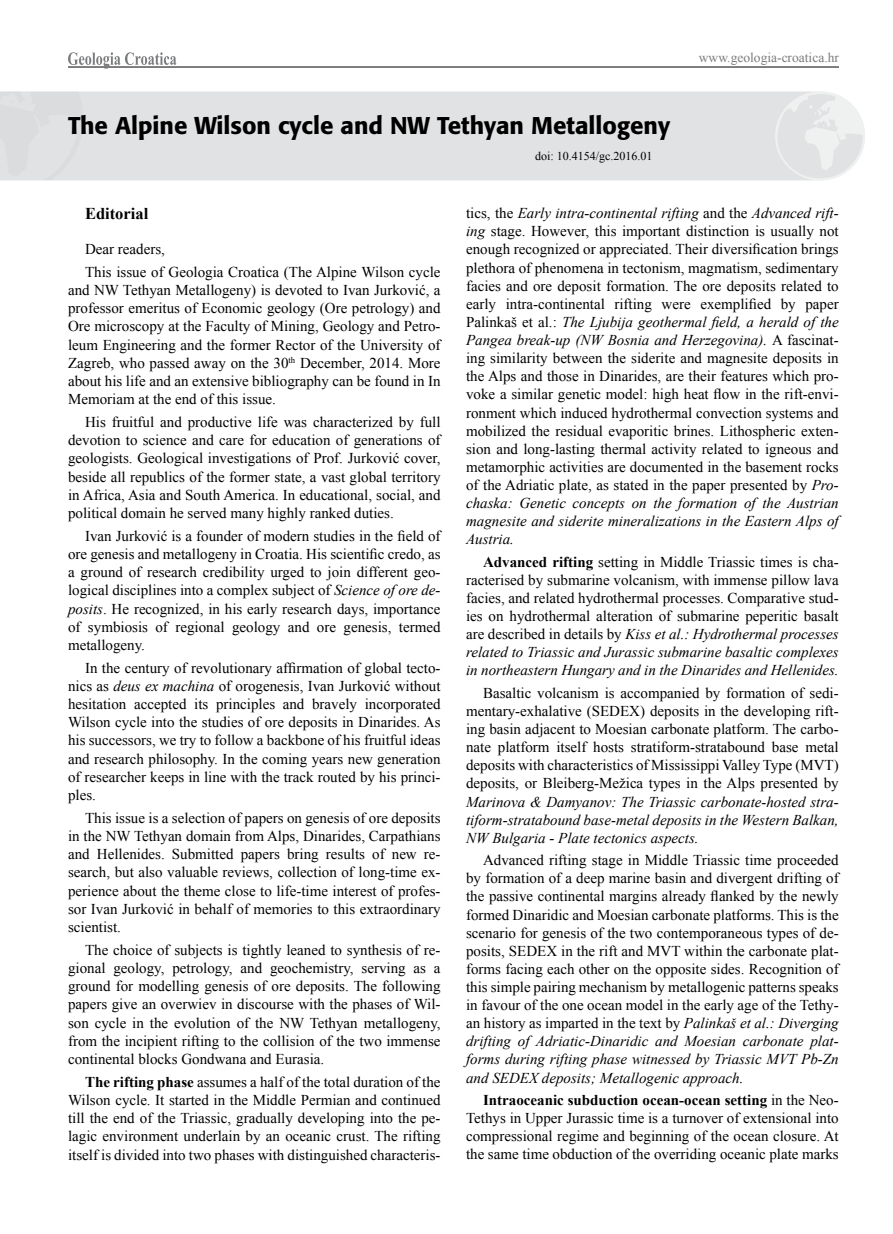
<style>
.page{position:relative;width:893px;height:1234px;background:#fff}
.page>*{position:absolute;margin:0;border:0;box-sizing:border-box;transform-origin:0 0}
.t1{font:24px "Formata Med";color:#000}
.t2{font:700 16.5px "Times New Roman";color:#000}
.t3{font:15px/18.1px "Times New Roman";color:#000;text-align:justify}
.t4{font:italic 15px/18.1px "Times New Roman";color:#000;text-align:justify}
.t5{font:13.5px "Times New Roman";color:#7b7c7e}
.t6{font:12px "Times New Roman";color:#000}
.s1{font-style:italic}
.s2{font-weight:700}
</style>
<div class="page">
<hr style="left:68px;top:67px;width:771px;height:1px;background:#000">
<svg style="left:68px;top:52px;width:108px;height:17px"></svg>
<div style="left:83px;top:91px;width:692px;height:89px;background:#e1e2e3"></div>
<svg style="left:775px;top:91px;width:90px;height:89px"></svg>
<div style="left:0;top:91px;width:83px;height:89px;background:#dfe0e1"></div>
<h1 class="t1" style="left:68px;top:111px;width:604px">The Alpine Wilson cycle and NW Tethyan Metallogeny</h1>
<p class="t6" style="left:535px;top:148px;width:119px">doi: 10.4154/gc.2016.01</p>
<p class="t5" style="left:699px;top:49px;width:142px">www.geologia-croatica.hr</p>
<p class="t2" style="left:85px;top:202px;width:65px">Editorial</p>
<p class="t3" style="left:85px;top:238px;width:357px;line-height:22.5px">Dear readers,<br>This issue of Geologia Croatica (The Alpine Wilson cycle</p>
<p class="t3" style="left:68px;top:280px;width:374px">and NW Tethyan Metallogeny) is devoted to Ivan Jurković, a professor emeritus of Economic geology (Ore petrology) and Ore microscopy at the Faculty of Mining, Geology and Petro&shy;leum Engineering and the former Rector of the University of Zagreb, who passed away on the 30<sup>th</sup> December, 2014. More about his life and an extensive bibliography can be found in In Memoriam at the end of this issue.</p>
<p class="t3" style="left:68px;top:412px;width:374px;text-indent:17px">His fruitful and productive life was characterized by full devotion to science and care for education of generations of geologists. Geological investigations of Prof. Jurković cover, beside all republics of the former state, a vast global territory in Africa, Asia and South America. In educational, social, and political domain he served many highly ranked duties.</p>
<p class="t3" style="left:68px;top:526px;width:374px;text-indent:17px">Ivan Jurković is a founder of modern studies in the field of ore genesis and metallogeny in Croatia. His scientific credo, as a ground of research credibility urged to join different geo&shy;logical disciplines into a complex subject of <span class="s1">Science of ore de&shy;posits</span>. He recognized, in his early research days, importance of symbiosis of regional geology and ore genesis, termed metallogeny.</p>
<p class="t3" style="left:68px;top:658px;width:374px;text-indent:17px">In the century of revolutionary affirmation of global tecto&shy;nics as <span class="s1">deus ex machina</span> of orogenesis, Ivan Jurković without hesitation accepted its principles and bravely incorporated Wilson cycle into the studies of ore deposits in Dinarides. As his successors, we try to follow a backbone of his fruitful ideas and research philosophy. In the coming years new generation of researcher keeps in line with the track routed by his princi&shy;ples.</p>
<p class="t3" style="left:68px;top:808px;width:374px;text-indent:17px">This issue is a selection of papers on genesis of ore deposits in the NW Tethyan domain from Alps, Dinarides, Carpathians and Hellenides. Submitted papers bring results of new re&shy;search, but also valuable reviews, collection of long-time ex&shy;perience about the theme close to life-time interest of profes&shy;sor Ivan Jurković in behalf of memories to this extraordinary scientist.</p>
<p class="t3" style="left:68px;top:940px;width:374px;text-indent:17px">The choice of subjects is tightly leaned to synthesis of re&shy;gional geology, petrology, and geochemistry, serving as a ground for modelling genesis of ore deposits. The following papers give an overwiev in discourse with the phases of Wil&shy;son cycle in the evolution of the NW Tethyan metallogeny, from the incipient rifting to the collision of the two immense continental blocks Gondwana and Eurasia.</p>
<p class="t3" style="left:68px;top:1071px;width:374px;text-indent:17px"><span class="s2">The rifting phase</span> assumes a half of the total duration of the Wilson cycle. It started in the Middle Permian and continued till the end of the Triassic, gradually developing into the pe&shy;lagic environment underlain by an oceanic crust. The rifting itself is divided into two phases with distinguished characteris-</p>
<p class="t3" style="left:466px;top:204px;width:374px">tics, the <span class="s1">Early intra-continental rifting</span> and the <span class="s1">Advanced rift&shy;ing</span> stage. However, this important distinction is usually not enough recognized or appreciated. Their diversification brings plethora of phenomena in tectonism, magmatism, sedimentary facies and ore deposit formation. The ore deposits related to early intra-continental rifting were exemplified by paper Palinkaš et al.: <span class="s1">The Ljubija geothermal field, a herald of the Pangea break-up (NW Bosnia and Herzegovina).</span> A fascinat&shy;ing similarity between the siderite and magnesite deposits in the Alps and those in Dinarides, are their features which pro&shy;voke a similar genetic model: high heat flow in the rift-envi&shy;ronment which induced hydrothermal convection systems and mobilized the residual evaporitic brines. Lithospheric exten&shy;sion and long-lasting thermal activity related to igneous and metamorphic activities are documented in the basement rocks of the Adriatic plate, as stated in the paper presented by <span class="s1">Pro&shy;chaska: Genetic concepts on the formation of the Austrian magnesite and siderite mineralizations in the Eastern Alps of Austria.</span></p>
<p class="t3" style="left:466px;top:552px;width:374px;text-indent:17px"><span class="s2">Advanced rifting</span> setting in Middle Triassic times is cha&shy;racterised by submarine volcanism, with immense pillow lava facies, and related hydrothermal processes. Comparative stud&shy;ies on hydrothermal alteration of submarine peperitic basalt are described in details by <span class="s1">Kiss et al.: Hydrothermal processes related to Triassic and Jurassic submarine basaltic complexes in northeastern Hungary and in the Dinarides and Hellenides.</span></p>
<p class="t3" style="left:466px;top:683px;width:374px;text-indent:17px">Basaltic volcanism is accompanied by formation of sedi&shy;mentary-exhalative (SEDEX) deposits in the developing rift&shy;ing basin adjacent to Moesian carbonate platform. The carbo&shy;nate platform itself hosts stratiform-stratabound base metal deposits with characteristics of Mississippi Valley Type (MVT) deposits, or Bleiberg-Mežica types in the Alps presented by</p>
<p class="t4" style="left:466px;top:791px;width:374px">Marinova &amp; Damyanov: The Triassic carbonate-hosted stra&shy;tiform-stratabound base-metal deposits in the Western Balkan, NW Bulgaria - Plate tectonics aspects.</p>
<p class="t3" style="left:466px;top:850px;width:374px;text-indent:17px">Advanced rifting stage in Middle Triassic time proceeded by formation of a deep marine basin and divergent drifting of the passive continental margins already flanked by the newly formed Dinaridic and Moesian carbonate platforms. This is the scenario for genesis of the two contemporaneous types of de&shy;posits, SEDEX in the rift and MVT within the carbonate plat&shy;forms facing each other on the opposite sides. Recognition of this simple pairing mechanism by metallogenic patterns speaks in favour of the one ocean model in the early age of the Tethy&shy;an history as imparted in the text by <span class="s1">Palinkaš et al.: Diverging drifting of Adriatic-Dinaridic and Moesian carbonate plat&shy;forms during rifting phase witnessed by Triassic MVT Pb-Zn and SEDEX deposits; Metallogenic approach.</span></p>
<p class="t3" style="left:466px;top:1090px;width:374px;text-indent:17px"><span class="s2">Intraoceanic subduction ocean-ocean setting</span> in the Neo-Tethys in Upper Jurassic time is a turnover of extensional into compressional regime and beginning of the ocean closure. At the same time obduction of the overriding oceanic plate marks</p>
</div>
